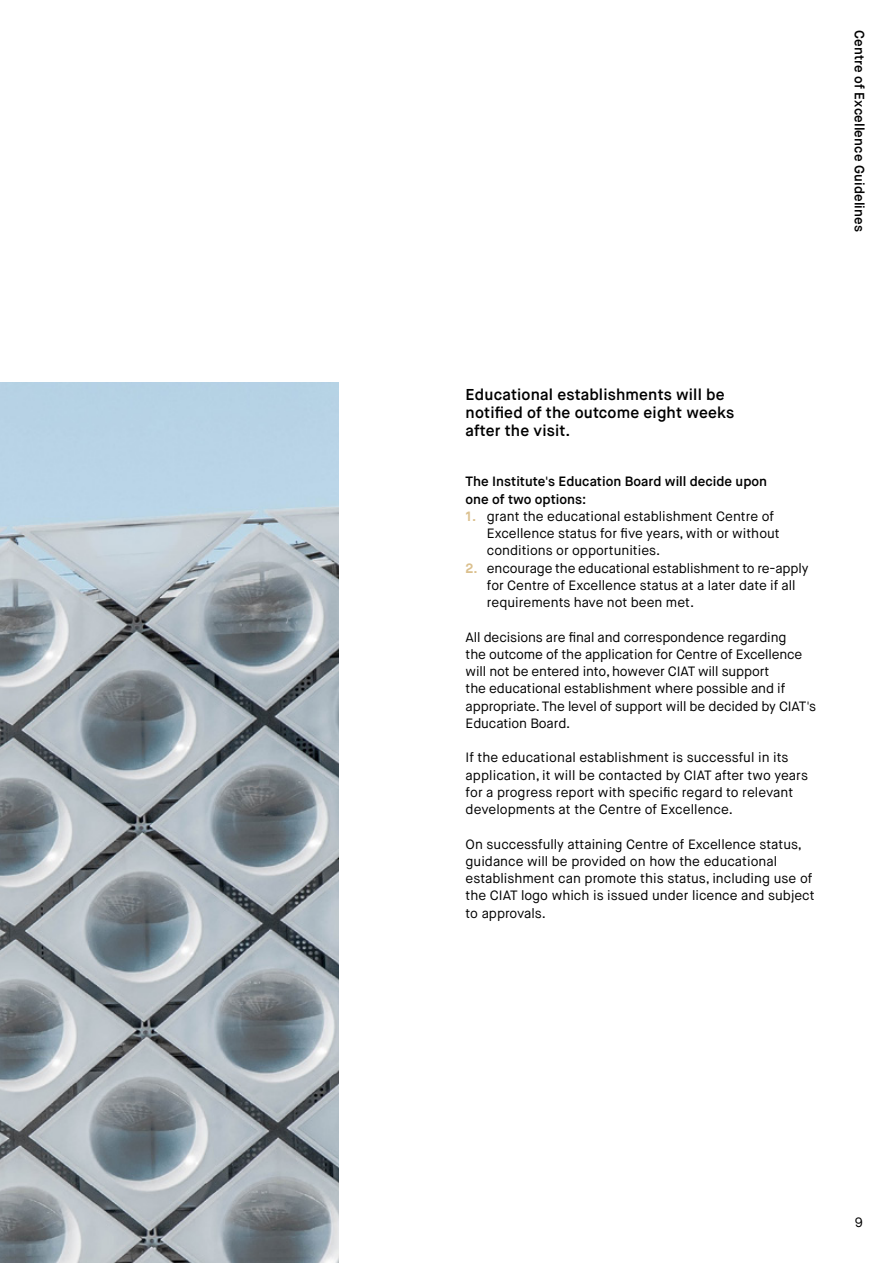
<style>
.page{position:relative;width:893px;height:1263px;background:#fff}
.page>*{position:absolute;margin:0;border:0;box-sizing:border-box;transform-origin:0 0}
.Body_Title{font:600 15.75px/18px "Maison Neue";letter-spacing:.01em;color:#000}
.Body_Copy{font:13.5px/17.2px "Maison Neue";color:#000}
.Body_Bold{font:600 13.5px/17.2px "Maison Neue";color:#000}
.s1{font-weight:700;color:#dbc08e}
</style>
<div class="page">
<img style="left:0;top:383px;width:339px;height:880px">
<p class="Body_Bold" style="left:868px;top:30px;width:204px;rotate:90deg">Centre of Excellence Guidelines</p>
<p class="Body_Title" style="left:466px;top:386px;width:270px">Educational establishments will be notified of the outcome eight weeks after the visit.</p>
<p class="Body_Bold" style="left:466px;top:473px;width:303px">The Institute's Education Board will decide upon one of two options:</p>
<p class="Body_Copy" style="left:487px;top:508px;width:294px;text-indent:-21px"><span class="s1">1.</span> grant the educational establishment Centre of<br>Excellence status for five years, with or without conditions or opportunities.</p>
<p class="Body_Copy" style="left:487px;top:559px;width:323px;text-indent:-21px"><span class="s1">2.</span> encourage the educational establishment to re-apply for Centre of Excellence status at a later date if all requirements have not been met.</p>
<p class="Body_Copy" style="left:466px;top:628px;width:352px">All decisions are final and correspondence regarding<br>the outcome of the application for Centre of Excellence will not be entered into, however CIAT will support<br>the educational establishment where possible and if appropriate. The level of support will be decided by CIAT's Education Board.</p>
<p class="Body_Copy" style="left:466px;top:749px;width:344px">If the educational establishment is successful in its application, it will be contacted by CIAT after two years for a progress report with specific regard to relevant developments at the Centre of Excellence.</p>
<p class="Body_Copy" style="left:466px;top:835px;width:351px">On successfully attaining Centre of Excellence status, guidance will be provided on how the educational establishment can promote this status, including use of the CIAT logo which is issued under licence and subject to approvals.</p>
<p class="Body_Copy" style="left:855px;top:1213px;width:10px">9</p>
</div>
